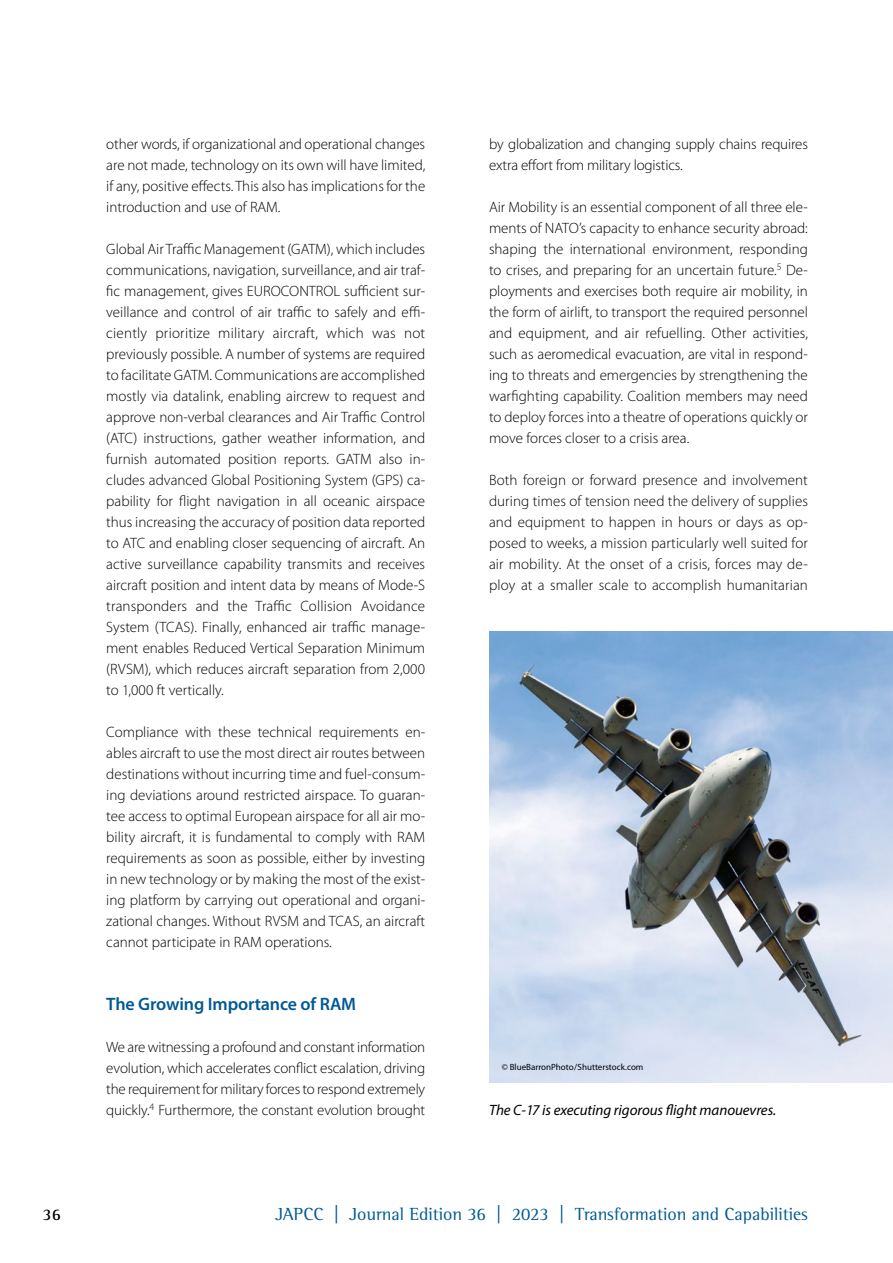
<style>
.page{position:relative;width:893px;height:1263px;background:#fff}
.page>*{position:absolute;margin:0;border:0;box-sizing:border-box;transform-origin:0 0}
.t1{font:18px "Rotis Semi Serif Pro";color:#005995}
.t2{font:600 18px "Myriad Pro";letter-spacing:-.01em;color:#005995}
.t3{font:700 16.5px "Rotis Semi Serif Pro";color:#000}
.t4{font:300 15px/21px "Myriad Pro";color:#000;text-align:justify}
.t5{font:italic 15px "Myriad Pro";letter-spacing:-.005em;color:#000}
.t6{font:9px "Myriad Pro";color:#000}
</style>
<div class="page">
<img style="left:489px;top:632px;width:404px;height:450px">
<p class="t4" style="left:106px;top:133px;width:320px">other words, if organizational and operational changes are not made, technology on its own will have limited, if any, positive effects. This also has implications for the introduction and use of RAM.</p>
<p class="t4" style="left:106px;top:238px;width:320px">Global Air Traffic Management (GATM), which includes communications, navigation, surveillance, and air traf&shy;fic management, gives EUROCONTROL sufficient sur&shy;veillance and control of air traffic to safely and effi&shy;ciently prioritize military aircraft, which was not previously possible. A number of systems are required to facilitate GATM. Communications are accomplished mostly via datalink, enabling aircrew to request and approve non-verbal clearances and Air Traffic Control (ATC) instructions, gather weather information, and furnish automated position reports. GATM also in&shy;cludes advanced Global Positioning System (GPS) ca&shy;pability for flight navigation in all oceanic airspace thus increasing the accuracy of position data reported to ATC and enabling closer sequencing of aircraft. An active surveillance capability transmits and receives aircraft position and intent data by means of Mode-S transponders and the Traffic Collision Avoidance System (TCAS). Finally, enhanced air traffic manage&shy;ment enables Reduced Vertical Separation Minimum (RVSM), which reduces aircraft separation from 2,000 to 1,000 ft vertically.</p>
<p class="t4" style="left:106px;top:721px;width:320px">Compliance with these technical requirements en&shy;ables aircraft to use the most direct air routes between destinations without incurring time and fuel-consum&shy;ing deviations around restricted airspace. To guaran&shy;tee access to optimal European airspace for all air mo&shy;bility aircraft, it is fundamental to comply with RAM requirements as soon as possible, either by investing in new technology or by making the most of the exist&shy;ing platform by carrying out operational and organi&shy;zational changes. Without RVSM and TCAS, an aircraft cannot participate in RAM operations.</p>
<p class="t2" style="left:106px;top:992px;width:251px">The Growing Importance of RAM</p>
<p class="t4" style="left:106px;top:1036px;width:320px">We are witnessing a profound and constant information evolution, which accelerates conflict escalation, driving the requirement for military forces to respond extremely quickly.<sup>4</sup> Furthermore, the constant evolution brought</p>
<p class="t4" style="left:489px;top:133px;width:320px">by globalization and changing supply chains requires extra effort from military logistics.</p>
<p class="t4" style="left:489px;top:196px;width:320px">Air Mobility is an essential component of all three ele&shy;ments of NATO’s capacity to enhance security abroad: shaping the international environment, responding to crises, and preparing for an uncertain future.<sup>5</sup> De&shy;ployments and exercises both require air mobility, in the form of airlift, to transport the required personnel and equipment, and air refuelling. Other activities, such as aeromedical evacuation, are vital in respond&shy;ing to threats and emergencies by strengthening the warfighting capability. Coalition members may need to deploy forces into a theatre of operations quickly or move forces closer to a crisis area.</p>
<p class="t4" style="left:489px;top:469px;width:320px">Both foreign or forward presence and involvement during times of tension need the delivery of supplies and equipment to happen in hours or days as op&shy;posed to weeks, a mission particularly well suited for air mobility. At the onset of a crisis, forces may de&shy;ploy at a smaller scale to accomplish humanitarian</p>
<p class="t6" style="left:502px;top:1061px;width:143px">© BlueBarronPhoto/Shutterstock.com</p>
<p class="t5" style="left:489px;top:1100px;width:289px">The C-17 is executing rigorous flight manouevres.</p>
<p class="t3" style="left:43px;top:1204px;width:20px">36</p>
<p class="t1" style="left:275px;top:1203px;width:534px">JAPCC | Journal Edition 36 | 2023 | Transformation and Capabilities</p>
</div>
